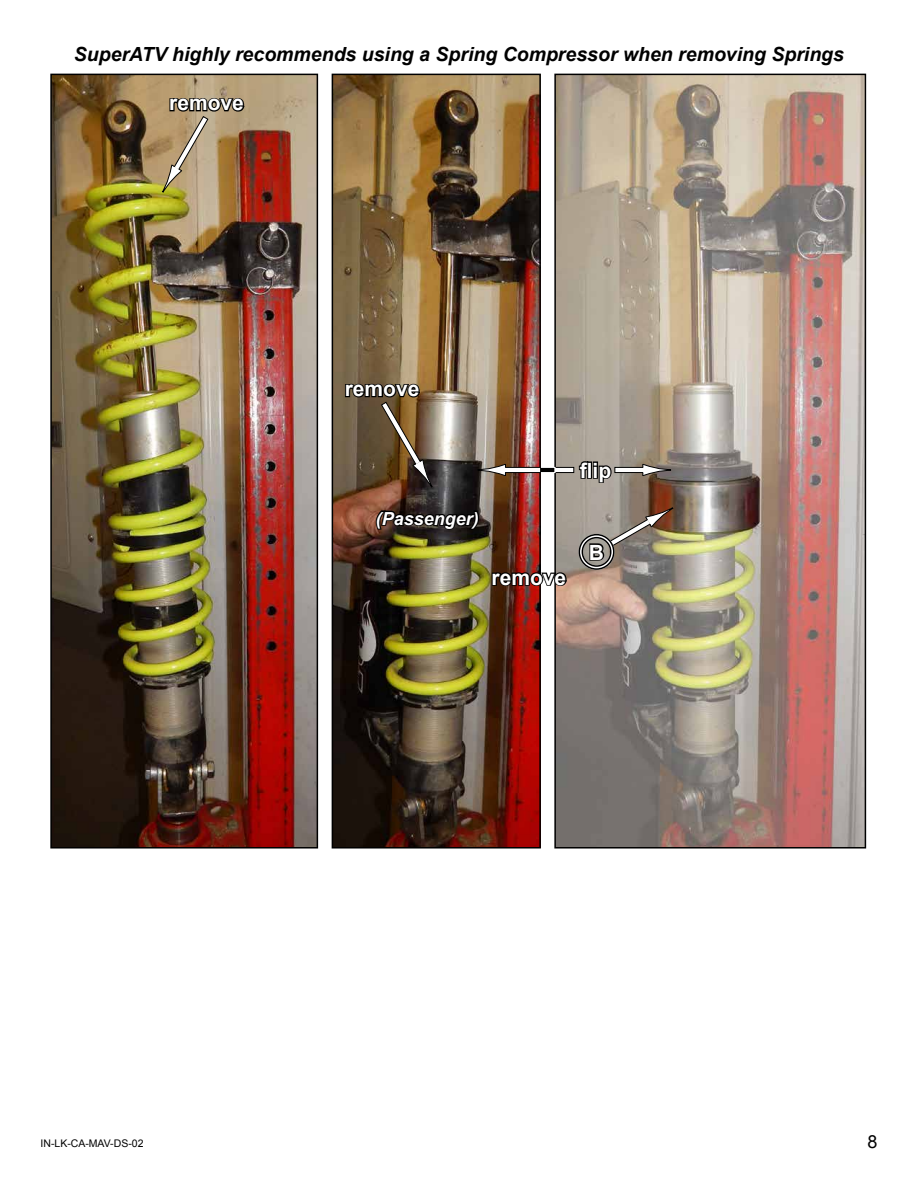
<style>
.page{position:relative;width:918px;height:1188px;background:#fff}
.page>*{position:absolute;margin:0;border:0;box-sizing:border-box;transform-origin:0 0}
.t1{font:700 21px "Arial";color:#fff}
.t2{font:italic 700 19.5px "Arial";color:#000}
.t3{font:italic 700 18px "Arial";color:#fff}
.t4{font:18px "Arial";color:#000}
.t5{font:10.5px "Arial";color:#000}
</style>
<div class="page">
<img style="left:557px;top:77px;width:306px;height:769px">
<div style="left:554px;top:74px;width:312px;height:775px;border:2px solid #000"></div>
<svg style="left:588px;top:508px;width:86px;height:54px"></svg>
<div style="left:579px;top:534px;width:35px;height:36px;border:4px solid #fff;border-radius:50%"></div>
<div style="left:579px;top:534px;width:35px;height:36px;border:1px solid #000;border-radius:50%"></div>
<div style="left:582px;top:537px;width:29px;height:30px;border:1px solid #000;border-radius:50%"></div>
<img style="left:53px;top:77px;width:262px;height:769px">
<div style="left:50px;top:74px;width:268px;height:775px;border:2px solid #000"></div>
<img style="left:335px;top:77px;width:203px;height:769px">
<div style="left:332px;top:74px;width:209px;height:775px;border:2px solid #000"></div>
<svg style="left:162px;top:96px;width:84px;height:97px"></svg>
<svg style="left:344px;top:382px;width:89px;height:105px"></svg>
<svg style="left:578px;top:460px;width:35px;height:24px"></svg>
<div style="left:615px;top:467px;width:28px;height:6px;background:#fff"></div>
<div style="left:614px;top:467px;width:30px;height:6px;border:1px solid #000"></div>
<svg style="left:642px;top:463px;width:29px;height:14px"></svg>
<div style="left:505px;top:467px;width:36px;height:6px;background:#fff"></div>
<div style="left:505px;top:467px;width:36px;height:6px;border:1px solid #000"></div>
<svg style="left:477px;top:463px;width:29px;height:14px"></svg>
<div style="left:541px;top:467px;width:14px;height:6px;background:#000"></div>
<div style="left:541px;top:467px;width:14px;height:6px;border:1px solid #fff"></div>
<div style="left:556px;top:467px;width:18px;height:6px;background:#fff"></div>
<div style="left:555px;top:467px;width:19px;height:6px;border:1px solid #000"></div>
<svg style="left:374px;top:509px;width:107px;height:22px"></svg>
<svg style="left:491px;top:571px;width:77px;height:17px"></svg>
<p class="t2" style="left:74px;top:41px;width:772px">SuperATV highly recommends using a Spring Compressor when removing Springs</p>
<p class="t1" style="left:169px;top:89px;width:76px">remove</p>
<p class="t1" style="left:345px;top:375px;width:76px">remove</p>
<p class="t3" style="left:376px;top:506px;width:105px">(Passenger)</p>
<p class="t1" style="left:580px;top:456px;width:33px">flip</p>
<p class="t1" style="left:492px;top:563px;width:76px">remove</p>
<p class="t1" style="left:589px;top:538px;width:17px">B</p>
<p class="t5" style="left:40px;top:1137px;width:105px">IN-LK-CA-MAV-DS-02</p>
<p class="t4" style="left:867px;top:1129px;width:12px">8</p>
</div>
